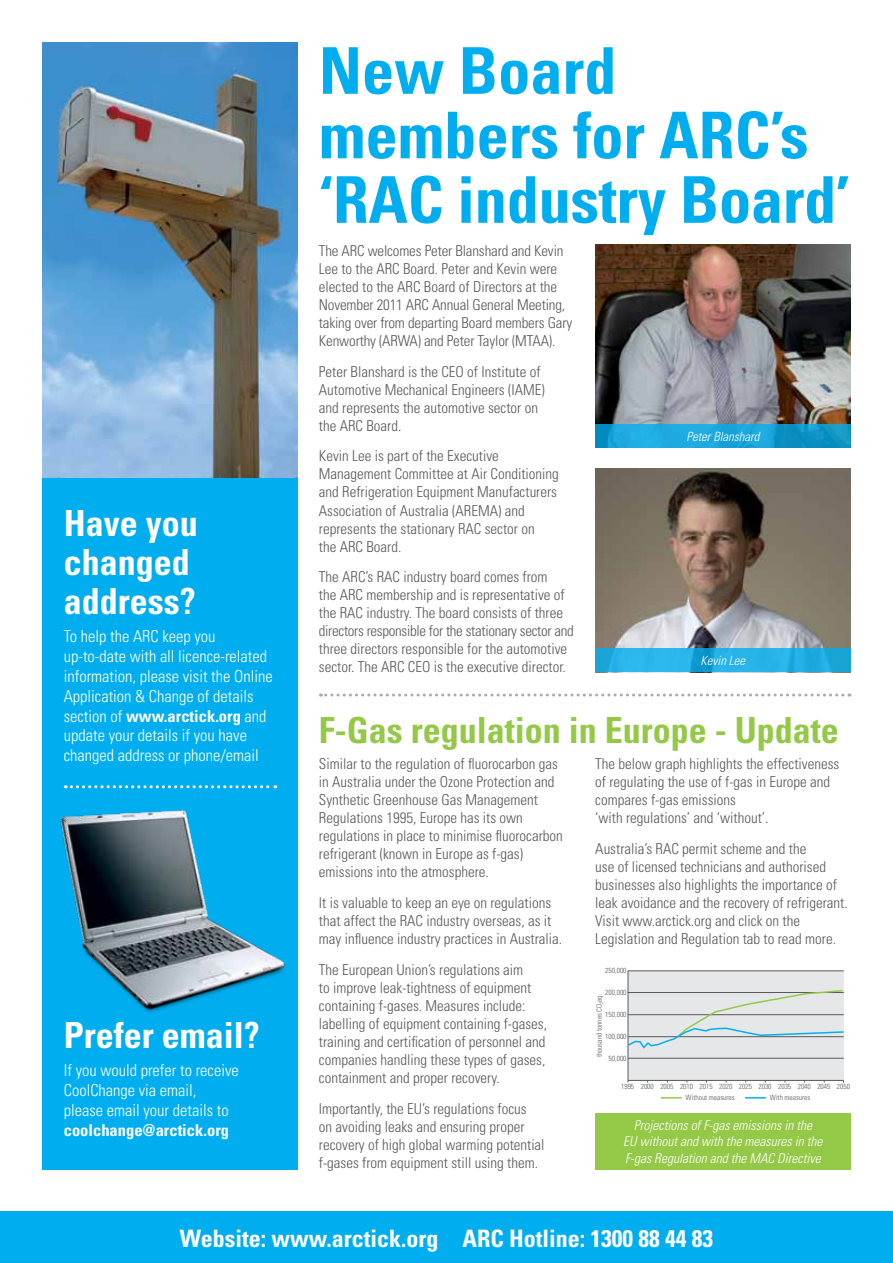
<style>
.page{position:relative;width:893px;height:1263px;background:#fff}
.page>*{position:absolute;margin:0;border:0;box-sizing:border-box;transform-origin:0 0}
.t1{font:700 condensed 64.5px/64.5px "Univers";color:#00aeef}
.t2{font:700 condensed 36px/39px "Univers";color:#fff}
.t3{font:700 condensed 36px "Univers";color:#94c947}
.t4{font:700 condensed 24px "Univers";color:#fff}
.t5{font:300 condensed 16.5px/19.8px "Univers";color:#fff}
.t6{font:700 condensed 16.5px "Univers";color:#fff}
.t7{font:300 condensed 15px/18px "Univers";color:#58595b}
.t8{font:italic 300 condensed 13.5px/16.2px "Univers";color:#fff;text-align:center}
.t9{font:italic 300 condensed 12.75px "Univers";color:#fff}
.t10{font:300 condensed 7.35px "Univers";color:#58595b}
.s1{font-weight:700}
</style>
<div class="page">
<div style="left:0;top:1212px;width:893px;height:51px;background:#00aeef"></div>
<img style="left:595px;top:469px;width:255px;height:179px">
<img style="left:595px;top:244px;width:255px;height:180px">
<svg style="left:595px;top:648px;width:255px;height:24px;background:#23aee3"></svg>
<svg style="left:595px;top:424px;width:255px;height:23px;background:#17a1d5"></svg>
<svg style="left:320px;top:693px;width:523px;height:3px"></svg>
<svg style="left:661px;top:1097px;width:21px;height:1px"></svg>
<svg style="left:745px;top:1097px;width:21px;height:1px"></svg>
<svg style="left:627px;top:970px;width:217px;height:112px;background:#dadede"></svg>
<div style="left:595px;top:1112px;width:255px;height:57px;background:#94c947"></div>
<img style="left:43px;top:43px;width:255px;height:435px">
<div style="left:43px;top:478px;width:255px;height:691px;background:#00aeef"></div>
<img style="left:60px;top:785px;width:225px;height:228px">
<svg style="left:65px;top:785px;width:211px;height:3px"></svg>
<h2 class="t2" style="left:64px;top:504px;width:135px">Have you changed address?</h2>
<p class="t5" style="left:64px;top:627px;width:210px">To help the ARC keep you up-to-date with all licence-related information, please visit the Online<br>Application &amp; Change of details section of <span class="s1">www.arctick.org</span> and update your details if you have changed address or phone/email</p>
<h2 class="t2" style="left:64px;top:1015px;width:197px">Prefer email?</h2>
<p class="t5" style="left:64px;top:1060px;width:176px">If you would prefer to receive<br>CoolChange via email, please email your details to</p>
<p class="t6" style="left:64px;top:1119px;width:167px">coolchange@arctick.org</p>
<h1 class="t1" style="left:319px;top:38px;width:533px">New Board members for ARC’s ‘RAC industry Board’</h1>
<p class="t7" style="left:319px;top:242px;width:255px">The ARC welcomes Peter Blanshard and Kevin Lee to the ARC Board. Peter and Kevin were elected to the ARC Board of Directors at the November 2011 ARC Annual General Meeting, taking over from departing Board members Gary Kenworthy (ARWA) and Peter Taylor (MTAA).</p>
<p class="t7" style="left:319px;top:362px;width:227px">Peter Blanshard is the CEO of Institute of Automotive Mechanical Engineers (IAME) and represents the automotive sector on the ARC Board.</p>
<p class="t7" style="left:319px;top:447px;width:241px">Kevin Lee is part of the Executive Management Committee at Air Conditioning and Refrigeration Equipment Manufacturers Association of Australia (AREMA) and represents the stationary RAC sector on<br>the ARC Board.</p>
<p class="t7" style="left:319px;top:568px;width:256px">The ARC’s RAC industry board comes from<br>the ARC membership and is representative of the RAC industry. The board consists of three directors responsible for the stationary sector and three directors responsible for the automotive sector. The ARC CEO is the executive director.</p>
<p class="t9" style="left:686px;top:428px;width:74px">Peter Blanshard</p>
<p class="t9" style="left:701px;top:653px;width:46px">Kevin Lee</p>
<h2 class="t3" style="left:319px;top:708px;width:521px">F-Gas regulation in Europe - Update</h2>
<p class="t7" style="left:319px;top:755px;width:246px">Similar to the regulation of fluorocarbon gas in Australia under the Ozone Protection and Synthetic Greenhouse Gas Management Regulations 1995, Europe has its own regulations in place to minimise fluorocarbon refrigerant (known in Europe as f-gas) emissions into the atmosphere.</p>
<p class="t7" style="left:319px;top:894px;width:245px">It is valuable to keep an eye on regulations that affect the RAC industry overseas, as it may influence industry practices in Australia.</p>
<p class="t7" style="left:319px;top:961px;width:230px">The European Union’s regulations aim<br>to improve leak-tightness of equipment containing f-gases. Measures include: labelling of equipment containing f-gases, training and certification of personnel and companies handling these types of gases, containment and proper recovery.</p>
<p class="t7" style="left:319px;top:1099px;width:227px">Importantly, the EU’s regulations focus<br>on avoiding leaks and ensuring proper recovery of high global warming potential f-gases from equipment still using them.</p>
<p class="t7" style="left:595px;top:755px;width:246px">The below graph highlights the effectiveness of regulating the use of f-gas in Europe and compares f-gas emissions<br>‘with regulations’ and ‘without’.</p>
<p class="t7" style="left:595px;top:840px;width:254px">Australia’s RAC permit scheme and the<br>use of licensed technicians and authorised businesses also highlights the importance of leak avoidance and the recovery of refrigerant.<br>Visit www.arctick.org and click on the Legislation and Regulation tab to read more.</p>
<p class="t10" style="left:605px;top:966px;width:23px">250,000</p>
<p class="t10" style="left:605px;top:988px;width:23px">200,000</p>
<p class="t10" style="left:595px;top:1057px;width:65px;rotate:-90deg">thousand tonnes CO<sub>2</sub>eq.</p>
<p class="t10" style="left:605px;top:1010px;width:23px">150,000</p>
<p class="t10" style="left:605px;top:1032px;width:23px">100,000</p>
<p class="t10" style="left:609px;top:1053px;width:19px">50,000</p>
<p class="t10" style="left:621px;top:1082px;width:230px">1995 2000 2005 2010 2015 2020 2025 2030 2035 2040 2045 2050</p>
<p class="t8" style="left:623px;top:1117px;width:201px">Projections of F-gas emissions in the<br>EU without and with the measures in the<br>F-gas Regulation and the MAC Directive</p>
<p class="t10" style="left:686px;top:1093px;width:51px">Without measures</p>
<p class="t10" style="left:770px;top:1093px;width:42px">With measures</p>
<h3 class="t4" style="left:180px;top:1224px;width:535px">Website: www.arctick.org ARC Hotline: 1300 88 44 83</h3>
</div>
